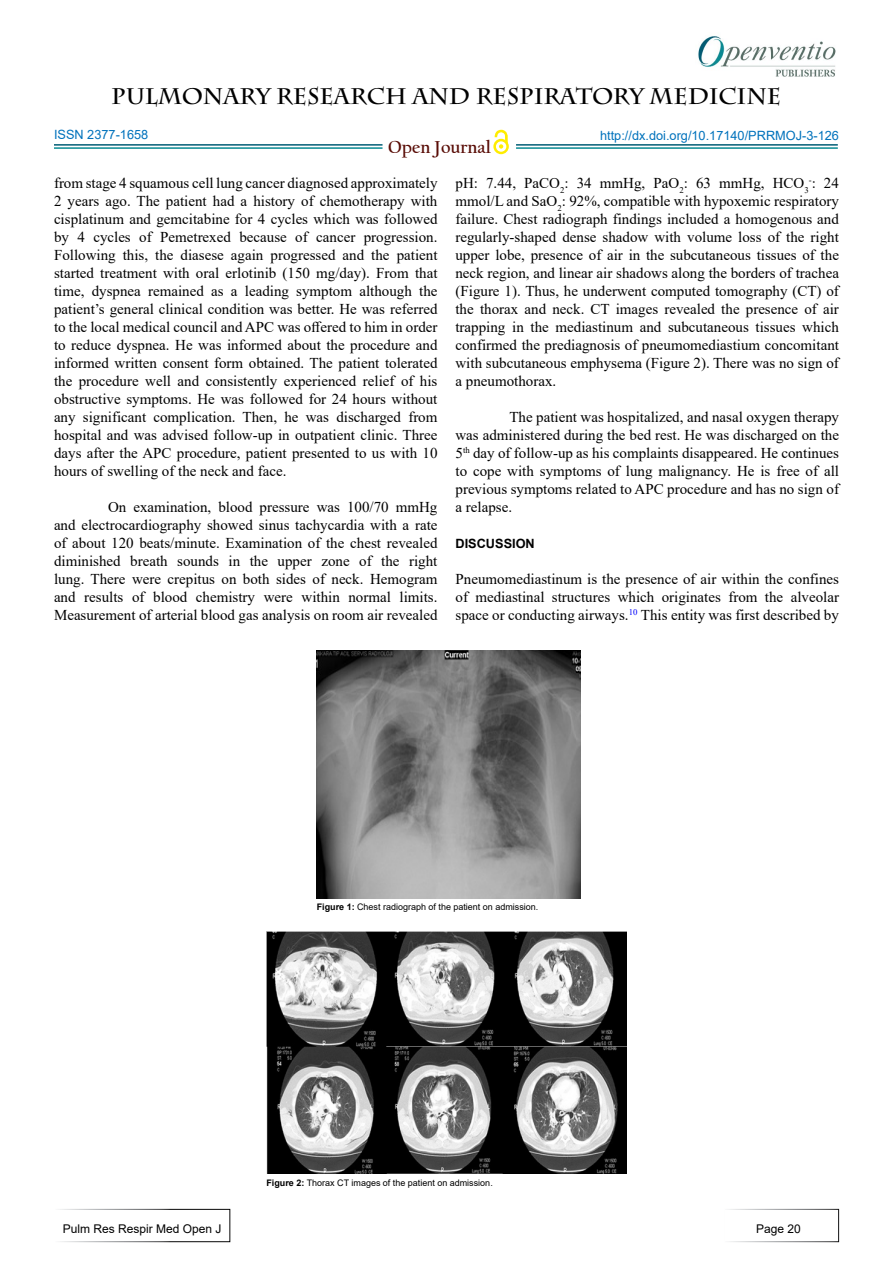
<style>
.page{position:relative;width:893px;height:1263px;background:#fff}
.page>*{position:absolute;margin:0;border:0;box-sizing:border-box;transform-origin:0 0}
.t1{font:700 22.5px "Charlemagne Std";color:#000}
.t2{font:700 18.15px "Californian FB";color:#580b05}
.t3{font:15px/18px "Times New Roman";color:#000;text-align:justify}
.t4{font:12.75px "Arial";color:#0072bc}
.t5{font:700 12.75px "Arial";color:#000}
.t6{font:12px "Arial";color:#000}
.t7{font:9px "Arial";color:#000}
.s1{font-weight:700}
</style>
<div class="page">
<hr style="left:54px;top:144px;width:328px;height:2px;background:#015d75">
<hr style="left:54px;top:147px;width:328px;height:2px;background:#0a8b93">
<hr style="left:516px;top:144px;width:322px;height:2px;background:#015d75">
<hr style="left:516px;top:147px;width:322px;height:2px;background:#0a8b93">
<svg style="left:493px;top:139px;width:16px;height:15px"></svg>
<div style="left:496px;top:141px;width:10px;height:11px;background:#fff;border-radius:50%"></div>
<svg style="left:495px;top:129px;width:13px;height:20px"></svg>
<div style="left:54px;top:1209px;width:176px;height:33px;border:1px solid #fff"></div>
<div style="left:723px;top:1209px;width:116px;height:33px;border:1px solid #fff"></div>
<img style="left:698px;top:36px;width:138px;height:41px">
<img style="left:317px;top:650px;width:263px;height:248px">
<img style="left:266px;top:931px;width:361px;height:242px">
<h1 class="t1" style="left:111px;top:83px;width:671px">PULMONARY RESEARCH AND RESPIRATORY MEDICINE</h1>
<p class="t4" style="left:54px;top:126px;width:96px">ISSN 2377-1658</p>
<p class="t2" style="left:388px;top:136px;width:104px">Open Journal</p>
<p class="t4" style="left:600px;top:127px;width:240px">http://dx.doi.org/10.17140/PRRMOJ-3-126</p>
<p class="t3" style="left:54px;top:174px;width:385px">from stage 4 squamous cell lung cancer diagnosed approximately 2 years ago. The patient had a history of chemotherapy with cisplatinum and gemcitabine for 4 cycles which was followed by 4 cycles of Pemetrexed because of cancer progression.<br>Following this, the diasese again progressed and the patient started treatment with oral erlotinib (150 mg/day). From that time, dyspnea remained as a leading symptom although the patient’s general clinical condition was better. He was referred to the local medical council and APC was offered to him in order to reduce dyspnea. He was informed about the procedure and informed written consent form obtained. The patient tolerated the procedure well and consistently experienced relief of his obstructive symptoms. He was followed for 24 hours without any significant complication. Then, he was discharged from hospital and was advised follow-up in outpatient clinic. Three days after the APC procedure, patient presented to us with 10 hours of swelling of the neck and face.</p>
<p class="t3" style="left:54px;top:498px;width:385px;text-indent:54px">On examination, blood pressure was 100/70 mmHg and electrocardiography showed sinus tachycardia with a rate of about 120 beats/minute. Examination of the chest revealed diminished breath sounds in the upper zone of the right lung. There were crepitus on both sides of neck. Hemogram and results of blood chemistry were within normal limits.<br>Measurement of arterial blood gas analysis on room air revealed</p>
<p class="t3" style="left:455px;top:174px;width:385px">pH: 7.44, PaCO<sub>2</sub>: 34 mmHg, PaO<sub>2</sub>: 63 mmHg, HCO<sub>3</sub><sup>-</sup>: 24 mmol/L and SaO<sub>2</sub>: 92%, compatible with hypoxemic respiratory failure. Chest radiograph findings included a homogenous and regularly-shaped dense shadow with volume loss of the right upper lobe, presence of air in the subcutaneous tissues of the neck region, and linear air shadows along the borders of trachea (Figure 1). Thus, he underwent computed tomography (CT) of the thorax and neck. CT images revealed the presence of air trapping in the mediastinum and subcutaneous tissues which confirmed the prediagnosis of pneumomediastium concomitant with subcutaneous emphysema (Figure 2). There was no sign of a pneumothorax.</p>
<p class="t3" style="left:455px;top:408px;width:385px;text-indent:54px">The patient was hospitalized, and nasal oxygen therapy was administered during the bed rest. He was discharged on the 5<sup>th</sup> day of follow-up as his complaints disappeared. He continues to cope with symptoms of lung malignancy. He is free of all previous symptoms related to APC procedure and has no sign of a relapse.</p>
<p class="t5" style="left:455px;top:535px;width:81px">DISCUSSION</p>
<p class="t3" style="left:455px;top:570px;width:385px">Pneumomediastinum is the presence of air within the confines of mediastinal structures which originates from the alveolar space or conducting airways.<sup>10</sup> This entity was first described by</p>
<p class="t7" style="left:317px;top:901px;width:223px"><span class="s1">Figure 1:</span> Chest radiograph of the patient on admission.</p>
<p class="t6" style="left:63px;top:1220px;width:160px">Pulm Res Respir Med Open J</p>
<p class="t7" style="left:266px;top:1177px;width:228px"><span class="s1">Figure 2:</span> Thorax CT images of the patient on admission.</p>
<p class="t6" style="left:756px;top:1220px;width:46px">Page 20</p>
</div>
